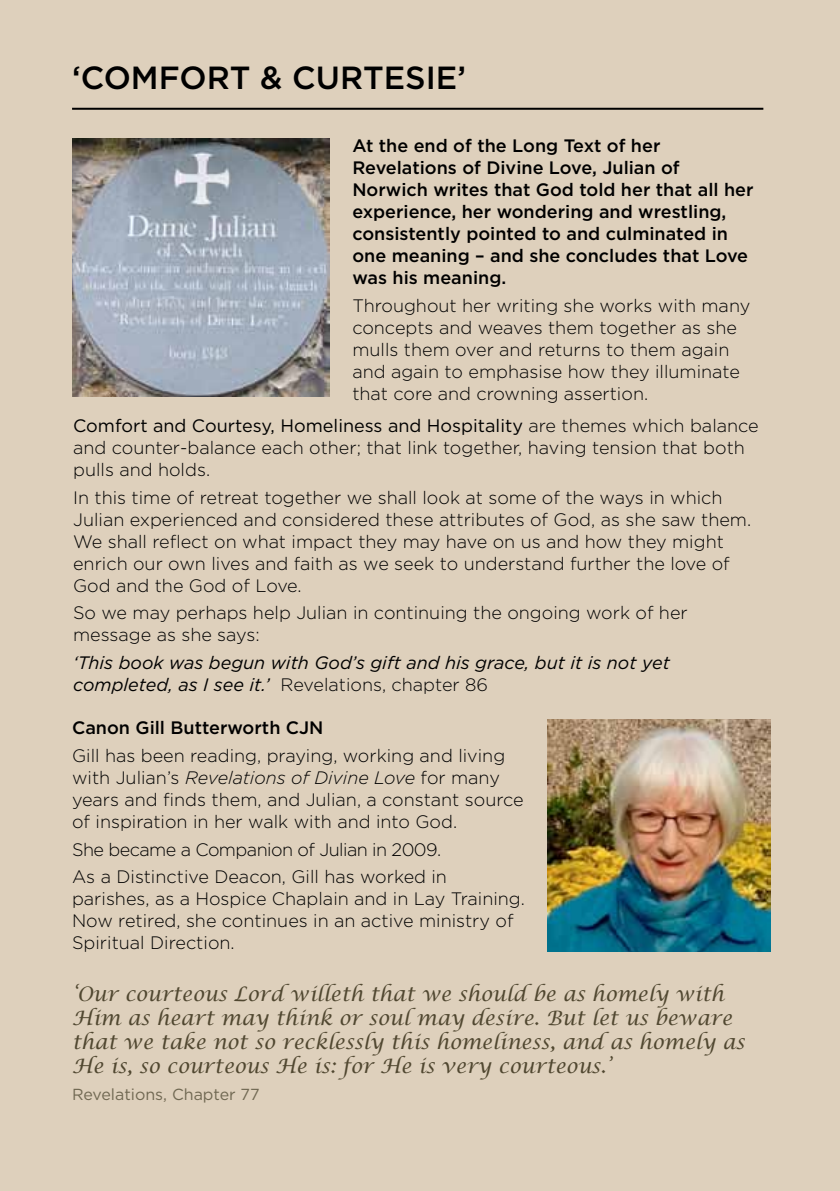
<style>
.page{position:relative;width:840px;height:1191px;background:#fff}
.page>*{position:absolute;margin:0;border:0;box-sizing:border-box;transform-origin:0 0}
.t1{font:500 32px "Gotham";color:#000}
.t2{font:italic 20px/24px "Lucida Calligraphy";color:#504730}
.t3{font:300 18px/22px "Gotham";color:#000}
.t4{font:500 18px/22px "Gotham";color:#000}
.t5{font:italic 18px/22px "Gotham";color:#000}
.t6{font:300 18px/27.6px "Gotham";letter-spacing:-.025em;color:#000}
.t7{font:16px "Gotham";color:#706852}
.s1{font-weight:400}
.s2{font-weight:300;font-style:normal}
.s3{font-style:italic}
</style>
<div class="page">
<div style="left:0;top:0;width:839px;height:1191px;background:#ded0bc"></div>
<img style="left:547px;top:719px;width:222px;height:232px">
<img style="left:72px;top:139px;width:257px;height:258px">
<hr style="left:72px;top:108px;width:691px;height:2px;background:#000">
<h1 class="t1" style="left:72px;top:57px;width:395px">‘COMFORT &amp; CURTESIE’</h1>
<p class="t4" style="left:352px;top:135px;width:402px">At the end of the Long Text of her Revelations of Divine Love, Julian of Norwich writes that God told her that all her experience, her wondering and wrestling, consistently pointed to and culminated in one meaning – and she concludes that Love was his meaning.</p>
<p class="t3" style="left:352px;top:295px;width:399px">Throughout her writing she works with many concepts and weaves them together as she mulls them over and returns to them again and again to emphasise how they illuminate that core and crowning assertion.</p>
<p class="t3" style="left:73px;top:414px;width:686px"><span class="s1">Comfort and Courtesy, Homeliness and Hospitality</span> are themes which balance and counter-balance each other; that link together, having tension that both pulls and holds.</p>
<p class="t3" style="left:73px;top:486px;width:679px">In this time of retreat together we shall look at some of the ways in which Julian experienced and considered these attributes of God, as she saw them.<br>We shall reflect on what impact they may have on us and how they might enrich our own lives and faith as we seek to understand further the love of God and the God of Love.</p>
<p class="t3" style="left:73px;top:602px;width:615px">So we may perhaps help Julian in continuing the ongoing work of her message as she says:</p>
<p class="t5" style="left:73px;top:651px;width:598px">‘This book was begun with God’s gift and his grace, but it is not yet completed, as I see it.’ <span class="s2">Revelations, chapter 86</span></p>
<p class="t4" style="left:72px;top:716px;width:253px">Canon Gill Butterworth CJN</p>
<p class="t3" style="left:72px;top:744px;width:453px">Gill has been reading, praying, working and living with Julian’s <span class="s3">Revelations of Divine Love</span> for many years and finds them, and Julian, a constant source of inspiration in her walk with and into God.</p>
<p class="t6" style="left:72px;top:835px;width:376px">She became a Companion of Julian in 2009.<br>As a Distinctive Deacon, Gill has worked in</p>
<p class="t3" style="left:72px;top:888px;width:454px">parishes, as a Hospice Chaplain and in Lay Training.<br>Now retired, she continues in an active ministry of<br>Spiritual Direction.</p>
<p class="t2" style="left:72px;top:983px;width:674px">‘Our courteous Lord willeth that we should be as homely with Him as heart may think or soul may desire. But let us beware that we take not so recklessly this homeliness, and as homely as He is, so courteous He is: for He is very courteous.’</p>
<p class="t7" style="left:72px;top:1084px;width:189px">Revelations, Chapter 77</p>
</div>
